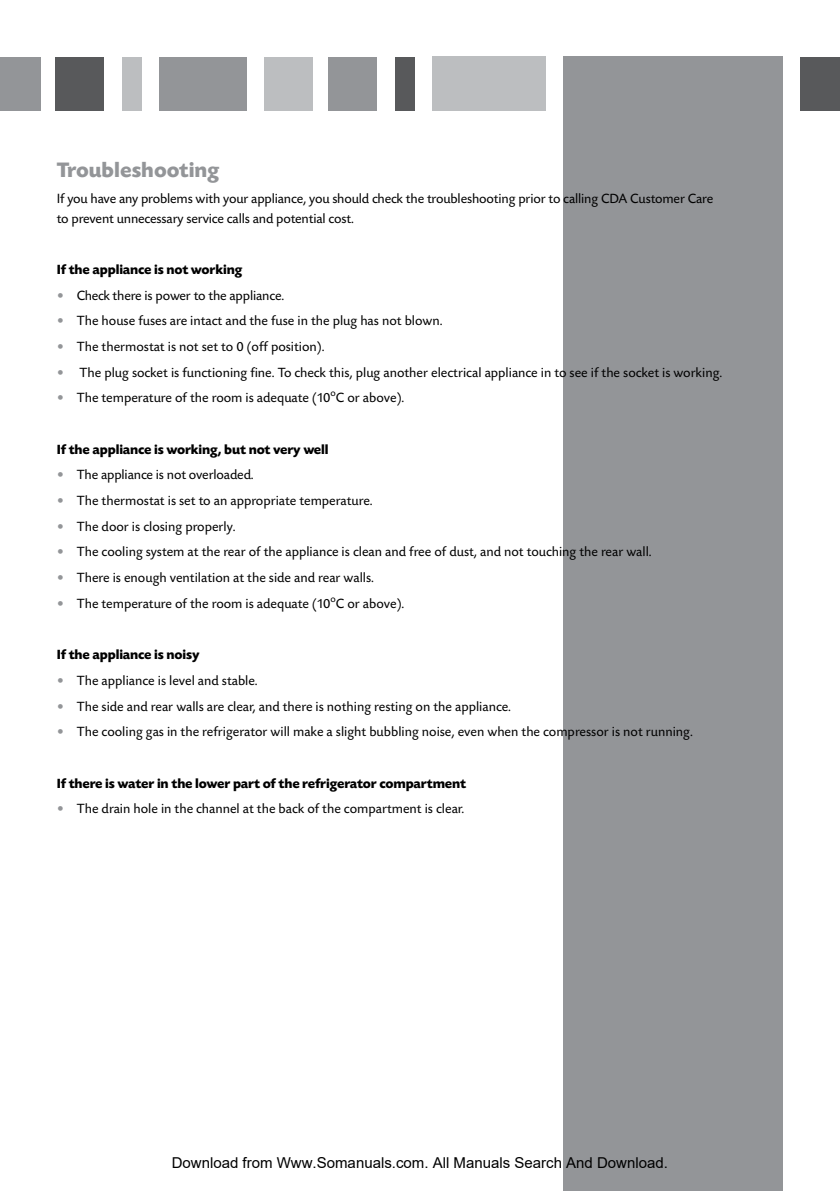
<style>
.page{position:relative;width:840px;height:1191px;background:#fff}
.page>*{position:absolute;margin:0;border:0;box-sizing:border-box;transform-origin:0 0}
.t1{font:700 22px "Today SB";color:#939598}
.t2{font:15px "Arial";color:#000}
.t3{font:14px/20px "Today SB";color:#000}
.t4{font:700 14px "Today SB";letter-spacing:-.01em;color:#000}
.s1{color:#939598}
</style>
<div class="page">
<div style="left:800px;top:57px;width:39px;height:53px;background:#58595b"></div>
<div style="left:563px;top:57px;width:219px;height:1134px;background:#939598"></div>
<div style="left:394px;top:57px;width:20px;height:53px;background:#58595b"></div>
<div style="left:328px;top:57px;width:48px;height:53px;background:#939598"></div>
<div style="left:264px;top:57px;width:48px;height:53px;background:#bcbec0"></div>
<div style="left:159px;top:57px;width:88px;height:53px;background:#939598"></div>
<div style="left:122px;top:57px;width:19px;height:53px;background:#bcbec0"></div>
<div style="left:56px;top:57px;width:48px;height:53px;background:#58595b"></div>
<div style="left:0;top:57px;width:40px;height:53px;background:#939598"></div>
<div style="left:432px;top:57px;width:113px;height:54px;background:#bcbec0"></div>
<h1 class="t1" style="left:57px;top:158px;width:164px">Troubleshooting</h1>
<p class="t3" style="left:57px;top:189px;width:657px">If you have any problems with your appliance, you should check the troubleshooting prior to calling CDA Customer Care to prevent unnecessary service calls and potential cost.</p>
<p class="t4" style="left:57px;top:262px;width:187px">If the appliance is not working</p>
<p class="t3" style="left:57px;top:286px;width:229px"><span class="s1">•</span> Check there is power to the appliance.</p>
<p class="t3" style="left:57px;top:311px;width:387px"><span class="s1">•</span> The house fuses are intact and the fuse in the plug has not blown.</p>
<p class="t3" style="left:57px;top:337px;width:269px"><span class="s1">•</span> The thermostat is not set to 0 (off position).</p>
<p class="t3" style="left:57px;top:363px;width:666px"><span class="s1">•</span> The plug socket is functioning fine. To check this, plug another electrical appliance in to see if the socket is working.</p>
<p class="t3" style="left:57px;top:388px;width:349px"><span class="s1">•</span> The temperature of the room is adequate (10<sup>o</sup>C or above).</p>
<p class="t4" style="left:57px;top:441px;width:273px">If the appliance is working, but not very well</p>
<p class="t3" style="left:57px;top:465px;width:198px"><span class="s1">•</span> The appliance is not overloaded.</p>
<p class="t3" style="left:57px;top:491px;width:317px"><span class="s1">•</span> The thermostat is set to an appropriate temperature.</p>
<p class="t3" style="left:57px;top:517px;width:180px"><span class="s1">•</span> The door is closing properly.</p>
<p class="t3" style="left:57px;top:542px;width:596px"><span class="s1">•</span> The cooling system at the rear of the appliance is clean and free of dust, and not touching the rear wall.</p>
<p class="t3" style="left:57px;top:568px;width:318px"><span class="s1">•</span> There is enough ventilation at the side and rear walls.</p>
<p class="t3" style="left:57px;top:594px;width:349px"><span class="s1">•</span> The temperature of the room is adequate (10<sup>o</sup>C or above).</p>
<p class="t4" style="left:57px;top:647px;width:144px">If the appliance is noisy</p>
<p class="t3" style="left:57px;top:671px;width:202px"><span class="s1">•</span> The appliance is level and stable.</p>
<p class="t3" style="left:57px;top:696px;width:455px"><span class="s1">•</span> The side and rear walls are clear, and there is nothing resting on the appliance.</p>
<p class="t3" style="left:57px;top:722px;width:637px"><span class="s1">•</span> The cooling gas in the refrigerator will make a slight bubbling noise, even when the compressor is not running.</p>
<p class="t4" style="left:57px;top:775px;width:411px">If there is water in the lower part of the refrigerator compartment</p>
<p class="t3" style="left:57px;top:799px;width:409px"><span class="s1">•</span> The drain hole in the channel at the back of the compartment is clear.</p>
<p class="t2" style="left:172px;top:1154px;width:497px">Download from Www.Somanuals.com. All Manuals Search And Download.</p>
</div>
